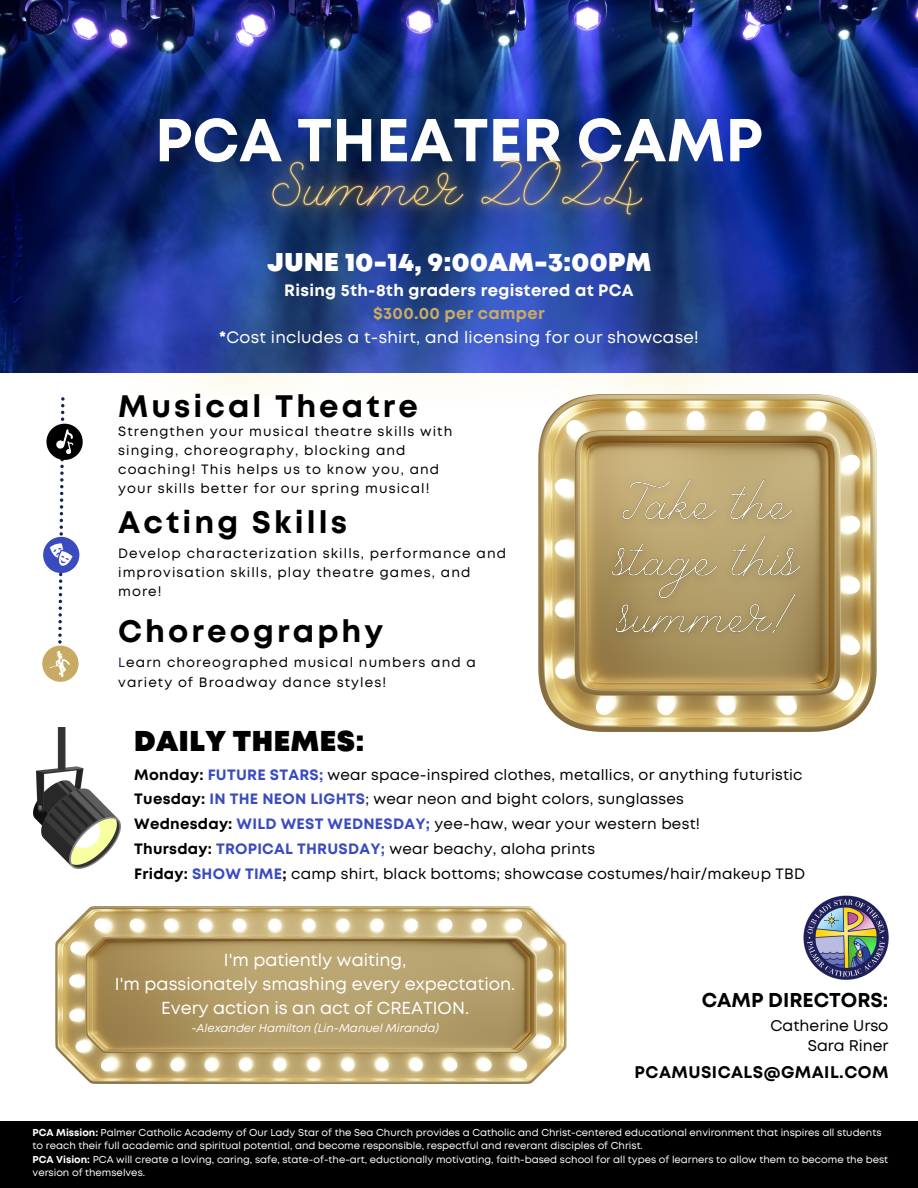
<style>
.page{position:relative;width:918px;height:1188px;background:#fff}
.page>*{position:absolute;margin:0;border:0;box-sizing:border-box;transform-origin:0 0}
.t1{font:700 60.45px "Mont";color:#fff}
.t2{font:700 31.05px "Mont";letter-spacing:.1em;color:#000}
.t3{font:900 28.65px "Mont";letter-spacing:.02em;color:#000}
.t4{font:900 25.65px "Mont";letter-spacing:.02em;color:#fff}
.t5{font:700 19.95px "Mont";color:#000}
.t6{font:17.4px "Mont";color:#fff}
.t7{font:700 16.8px "Mont";letter-spacing:.025em;color:#000}
.t8{font:16.5px "Mont";letter-spacing:.015em;color:#fff}
.t9{font:700 16.5px "Mont";letter-spacing:.015em;color:#fff}
.t10{font:700 16.5px "Mont";letter-spacing:.015em;color:#c8aa64}
.t11{font:15.45px "Mont";color:#000}
.t12{font:15px "Mont";letter-spacing:.015em;color:#000}
.t13{font:13.5px/19px "Mont";letter-spacing:.08em;color:#000}
.t14{font:italic 11.55px "Mont";color:#fff}
.t15{font:10.05px/13.4px "Mont";color:#fff}
.s1{font-weight:700}
.s2{color:#182354}
.s3{font-weight:700;color:#3a4bbf}
</style>
<div class="page">
<svg style="left:42px;top:397px;width:40px;height:285px"></svg>
<img style="left:0;top:0;width:918px;height:373px">
<img style="left:56px;top:906px;width:511px;height:177px">
<img style="left:539px;top:394px;width:337px;height:338px">
<img style="left:33px;top:727px;width:88px;height:141px">
<div style="left:0;top:1121px;width:918px;height:67px;background:#000"></div>
<img style="left:804px;top:895px;width:84px;height:85px">
<img style="left:204px;top:92px;width:508px;height:195px">
<img style="left:598px;top:466px;width:218px;height:183px">
<p class="t1" style="left:155px;top:117px;width:610px">PCA THEATER CAMP</p>
<p class="t4" style="left:268px;top:252px;width:385px">JUNE 10-14, 9:00AM-3:00PM</p>
<p class="t9" style="left:284px;top:284px;width:351px">Rising 5th-8th graders registered at PCA</p>
<p class="t10" style="left:373px;top:307px;width:173px">$300.00 per camper</p>
<p class="t8" style="left:219px;top:331px;width:481px"><span class="s1">*</span>Cost includes a t-shirt, and licensing for our showcase!</p>
<p class="t2" style="left:118px;top:394px;width:301px">Musical Theatre</p>
<p class="t13" style="left:118px;top:422px;width:336px">Strengthen your musical theatre skills with singing, choreography, blocking and coaching! This helps us to know you, and your skills better for our spring musical!</p>
<p class="t2" style="left:118px;top:511px;width:230px">Acting Skills</p>
<p class="t13" style="left:118px;top:545px;width:389px">Develop characterization skills, performance and improvisation skills, play theatre games, and more!</p>
<h5 class="t2" style="left:118px;top:620px;width:267px">Choreography</h5>
<p class="t13" style="left:118px;top:654px;width:359px"><span class="s2">L</span>earn choreographed musical numbers and a variety of Broadway dance styles!</p>
<p class="t3" style="left:134px;top:730px;width:231px">DAILY THEMES:</p>
<p class="t12" style="left:134px;top:769px;width:670px"><span class="s1">Monday:</span> <span class="s3">FUTURE STARS;</span> wear space-inspired clothes, metallics, or anything futuristic</p>
<h4 class="t12" style="left:134px;top:793px;width:551px"><span class="s1">Tuesday:</span> <span class="s3">IN THE NEON LIGHTS</span>; wear neon and bight colors, sunglasses</h4>
<p class="t12" style="left:134px;top:818px;width:567px"><span class="s1">Wednesday:</span> <span class="s3">WILD WEST WEDNESDAY;</span> yee-haw, wear your western best!</p>
<p class="t12" style="left:134px;top:843px;width:462px"><span class="s1">Thursday:</span> <span class="s3">TROPICAL THRUSDAY;</span> wear beachy, aloha prints</p>
<p class="t12" style="left:134px;top:868px;width:672px"><span class="s1">Friday:</span> <span class="s3">SHOW TIME</span><span class="s1">;</span> camp shirt, black bottoms; showcase costumes/hair/makeup TBD</p>
<p class="t6" style="left:224px;top:953px;width:184px">I'm patiently waiting,</p>
<h5 class="t6" style="left:115px;top:977px;width:402px">I'm passionately smashing every expectation.</h5>
<p class="t6" style="left:161px;top:1001px;width:309px">Every action is an act of CREATION.</p>
<p class="t14" style="left:191px;top:1023px;width:249px">-Alexander Hamilton (Lin-Manuel Miranda)</p>
<p class="t5" style="left:702px;top:992px;width:188px">CAMP DIRECTORS:</p>
<p class="t11" style="left:771px;top:1020px;width:119px">Catherine Urso</p>
<h5 class="t11" style="left:808px;top:1040px;width:82px">Sara Riner</h5>
<p class="t7" style="left:635px;top:1066px;width:255px">PCAMUSICALS@GMAIL.COM</p>
<p class="t15" style="left:33px;top:1127px;width:850px"><span class="s1">PCA Mission:</span> Palmer Catholic Academy of Our Lady Star of the Sea Church provides a Catholic and Christ-centered educational environment that inspires all students to reach their full academic and spiritual potential, and become responsible, respectful and reverant disciples of Christ.</p>
<p class="t15" style="left:33px;top:1153px;width:857px"><span class="s1">PCA Vision:</span> PCA will create a loving, caring, safe, state-of-the-art, eductionally motivating, faith-based school for all types of learners to allow them to become the best version of themselves.</p>
</div>
